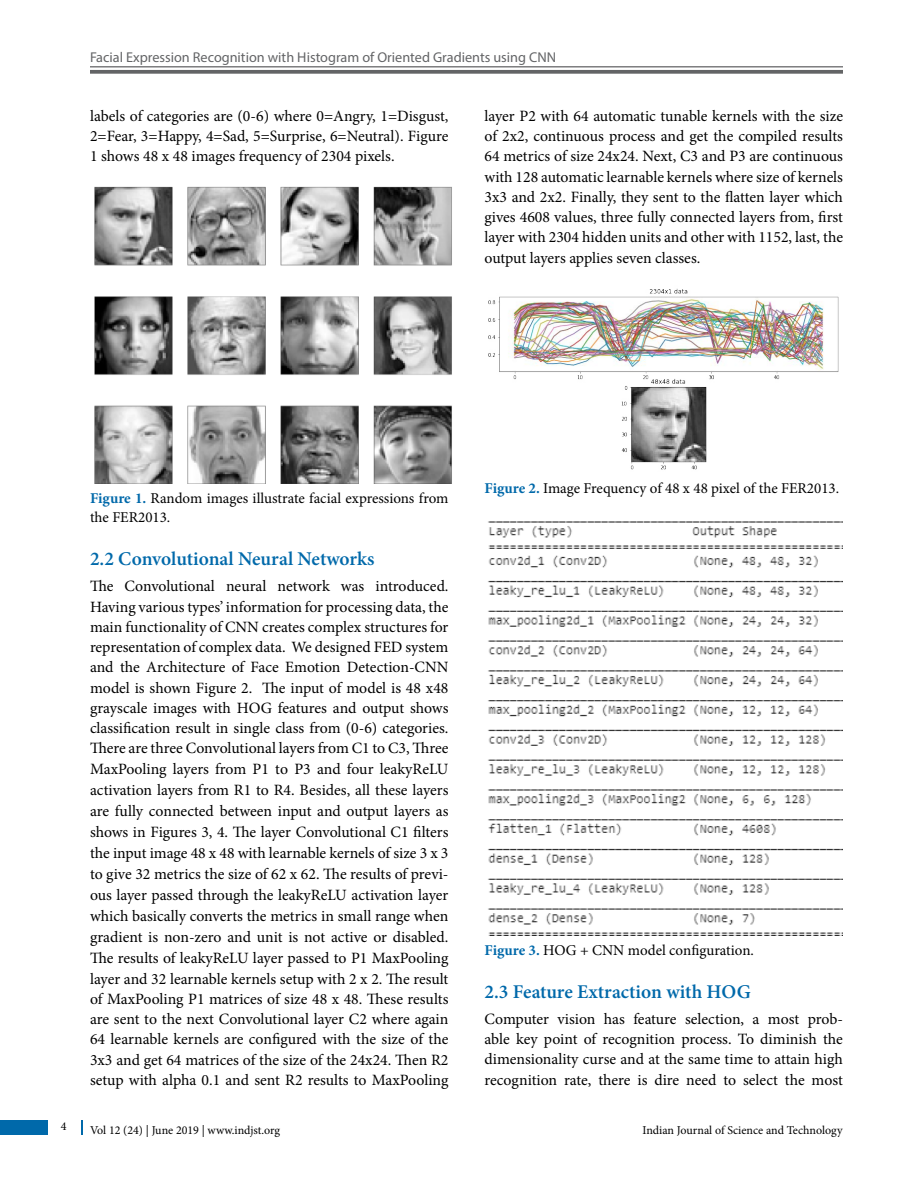
<style>
.page{position:relative;width:918px;height:1188px;background:#fff}
.page>*{position:absolute;margin:0;border:0;box-sizing:border-box;transform-origin:0 0}
.t1{font:600 19.5px "Minion Pro";color:#0069aa}
.t2{font:15.75px/20.5px "Minion Pro";color:#000;text-align:justify}
.t3{font:15px/19.5px "Minion Pro";color:#000}
.t4{font:14.25px "Myriad Pro";color:#636466}
.t5{font:12px "Minion Pro";color:#000}
.s1{font-weight:700;color:#0069aa}
</style>
<div class="page">
<div style="left:0;top:1120px;width:47px;height:15px;background:#0069aa"></div>
<svg style="left:81px;top:1120px;width:1px;height:15px"></svg>
<hr style="left:90px;top:66px;width:753px;height:1px;background:#636466">
<svg style="left:90px;top:70px;width:753px;height:4px;background:#6f7071"></svg>
<img style="left:94px;top:186px;width:358px;height:297px">
<img style="left:488px;top:288px;width:351px;height:182px">
<img style="left:488px;top:521px;width:355px;height:414px">
<p class="t4" style="left:90px;top:48px;width:468px">Facial Expression Recognition with Histogram of Oriented Gradients using CNN</p>
<p class="t2" style="left:90px;top:106px;width:360px">labels of categories are (0-6) where 0=Angry, 1=Disgust, 2=Fear, 3=Happy, 4=Sad, 5=Surprise, 6=Neutral). Figure 1 shows 48 x 48 images frequency of 2304 pixels.</p>
<p class="t2" style="left:485px;top:106px;width:360px">layer P2 with 64 automatic tunable kernels with the size of 2x2, continuous process and get the compiled results 64 metrics of size 24x24. Next, C3 and P3 are continuous with 128 automatic learnable kernels where size of kernels 3x3 and 2x2. Finally, they sent to the flatten layer which gives 4608 values, three fully connected layers from, first layer with 2304 hidden units and other with 1152, last, the output layers applies seven classes.</p>
<p class="t5" style="left:61px;top:1118px;width:7px">4</p>
<p class="t3" style="left:90px;top:488px;width:360px"><span class="s1">Figure 1.</span> Random images illustrate facial expressions from the FER2013.</p>
<p class="t1" style="left:90px;top:545px;width:286px">2.2 Convolutional Neural Networks</p>
<p class="t2" style="left:90px;top:576px;width:360px">The Convolutional neural network was introduced.<br>Having various types’ information for processing data, the main functionality of CNN creates complex structures for representation of complex data. We designed FED system and the Architecture of Face Emotion Detection-CNN model is shown Figure 2. The input of model is 48 x48 grayscale images with HOG features and output shows classification result in single class from (0-6) categories.<br>There are three Convolutional layers from C1 to C3, Three MaxPooling layers from P1 to P3 and four leakyReLU activation layers from R1 to R4. Besides, all these layers are fully connected between input and output layers as shows in Figures 3, 4. The layer Convolutional C1 filters the input image 48 x 48 with learnable kernels of size 3 x 3 to give 32 metrics the size of 62 x 62. The results of previ&shy;ous layer passed through the leakyReLU activation layer which basically converts the metrics in small range when gradient is non-zero and unit is not active or disabled.<br>The results of leakyReLU layer passed to P1 MaxPooling layer and 32 learnable kernels setup with 2 x 2. The result of MaxPooling P1 matrices of size 48 x 48. These results are sent to the next Convolutional layer C2 where again 64 learnable kernels are configured with the size of the 3x3 and get 64 matrices of the size of the 24x24. Then R2 setup with alpha 0.1 and sent R2 results to MaxPooling</p>
<p class="t3" style="left:484px;top:479px;width:356px"><span class="s1">Figure 2.</span> Image Frequency of 48 x 48 pixel of the FER2013.</p>
<p class="t3" style="left:484px;top:940px;width:271px"><span class="s1">Figure 3.</span> HOG + CNN model configuration.</p>
<p class="t1" style="left:484px;top:978px;width:268px">2.3 Feature Extraction with HOG</p>
<p class="t2" style="left:484px;top:1009px;width:360px">Computer vision has feature selection, a most prob&shy;able key point of recognition process. To diminish the dimensionality curse and at the same time to attain high recognition rate, there is dire need to select the most</p>
<p class="t5" style="left:90px;top:1123px;width:192px">Vol 12 (24) | June 2019 | www.indjst.org</p>
<p class="t5" style="left:642px;top:1123px;width:202px">Indian Journal of Science and Technology</p>
</div>
